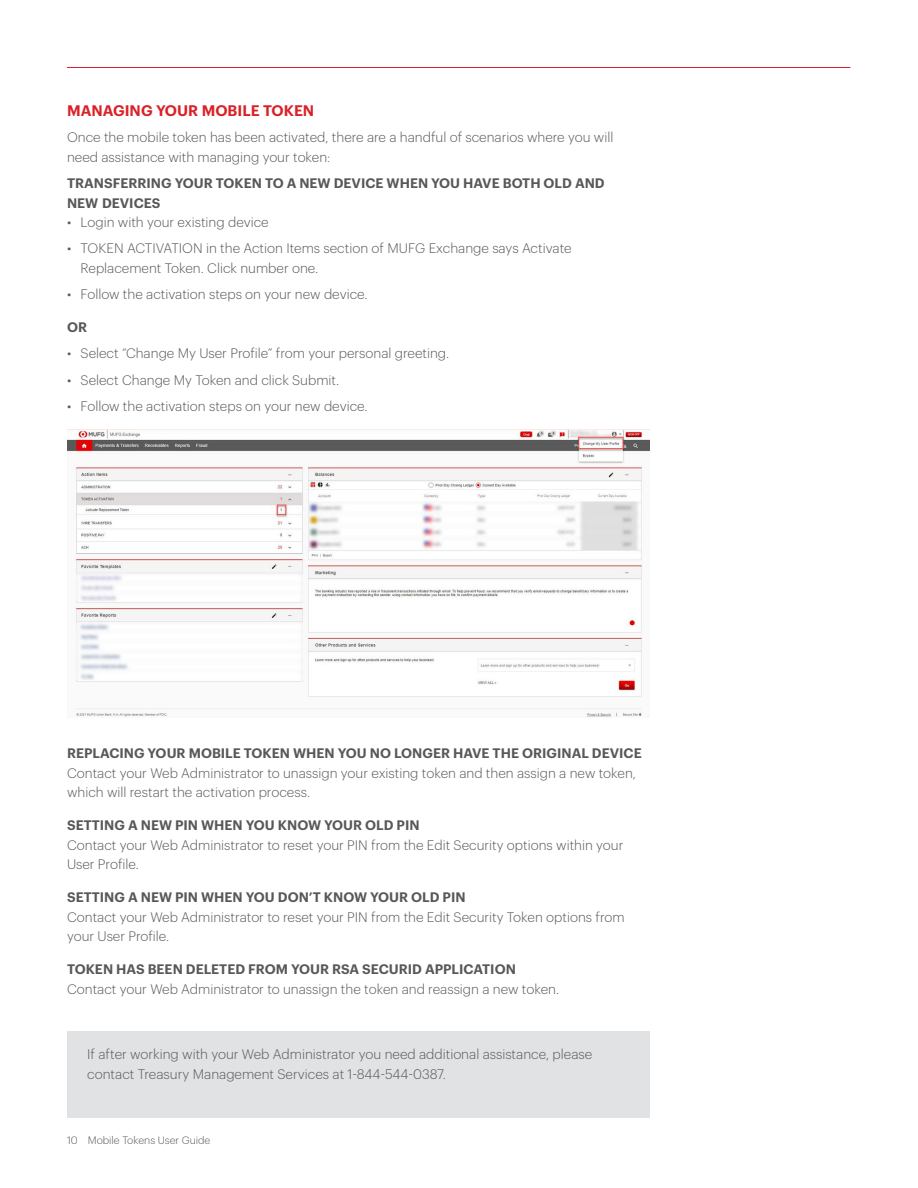
<style>
.page{position:relative;width:918px;height:1188px;background:#fff}
.page>*{position:absolute;margin:0;border:0;box-sizing:border-box;transform-origin:0 0}
.t1{font:600 15px "Graphik";color:#da2128}
.Body_Copy_9_13{font:300 13.5px/19.5px "Graphik";color:#57585a}
.Body_Copy_9_13_-_MORE_SPACE{font:300 13.5px/19.5px "Graphik";color:#57585a}
.Subheader{font:600 13.5px/19.5px "Graphik";color:#57585a}
.ParaStyle08_Leading_17_5_pts{font:600 13.5px "Graphik";color:#57585a}
.t2{font:300 10.5px "Graphik";color:#57585a}
</style>
<div class="page">
<hr style="left:67px;top:67px;width:783px;height:1px;background:#da2128">
<img style="left:67px;top:430px;width:583px;height:287px">
<div style="left:67px;top:1032px;width:583px;height:86px;background:#e1e2e4"></div>
<p class="t1" style="left:67px;top:99px;width:249px">MANAGING YOUR MOBILE TOKEN</p>
<p class="Body_Copy_9_13" style="left:67px;top:127px;width:548px">Once the mobile token has been activated, there are a handful of scenarios where you will need assistance with managing your token:</p>
<p class="Subheader" style="left:67px;top:172px;width:539px">TRANSFERRING YOUR TOKEN TO A NEW DEVICE WHEN YOU HAVE BOTH OLD AND<br>NEW DEVICES</p>
<p class="Body_Copy_9_13" style="left:67px;top:211px;width:203px">• Login with your existing device</p>
<p class="Body_Copy_9_13" style="left:81px;top:238px;width:493px;text-indent:-14px">• TOKEN ACTIVATION in the Action Items section of MUFG Exchange says Activate<br>Replacement Token. Click number one.</p>
<p class="Body_Copy_9_13" style="left:67px;top:283px;width:302px">• Follow the activation steps on your new device.</p>
<p class="ParaStyle08_Leading_17_5_pts" style="left:67px;top:317px;width:22px">OR</p>
<p class="Body_Copy_9_13" style="left:67px;top:343px;width:384px">• Select “Change My User Profile” from your personal greeting.</p>
<p class="Body_Copy_9_13" style="left:67px;top:369px;width:274px">• Select Change My Token and click Submit.</p>
<p class="Body_Copy_9_13" style="left:67px;top:395px;width:302px">• Follow the activation steps on your new device.</p>
<p class="Subheader" style="left:67px;top:742px;width:576px">REPLACING YOUR MOBILE TOKEN WHEN YOU NO LONGER HAVE THE ORIGINAL DEVICE</p>
<p class="Body_Copy_9_13_-_MORE_SPACE" style="left:67px;top:762px;width:570px">Contact your Web Administrator to unassign your existing token and then assign a new token, which will restart the activation process.</p>
<p class="Subheader" style="left:67px;top:814px;width:354px">SETTING A NEW PIN WHEN YOU KNOW YOUR OLD PIN</p>
<p class="Body_Copy_9_13_-_MORE_SPACE" style="left:67px;top:834px;width:558px">Contact your Web Administrator to reset your PIN from the Edit Security options within your<br>User Profile.</p>
<p class="Subheader" style="left:67px;top:886px;width:400px">SETTING A NEW PIN WHEN YOU DON’T KNOW YOUR OLD PIN</p>
<p class="Body_Copy_9_13_-_MORE_SPACE" style="left:67px;top:906px;width:559px">Contact your Web Administrator to reset your PIN from the Edit Security Token options from your User Profile.</p>
<p class="Subheader" style="left:67px;top:958px;width:450px">TOKEN HAS BEEN DELETED FROM YOUR RSA SECURID APPLICATION</p>
<p class="Body_Copy_9_13_-_MORE_SPACE" style="left:67px;top:978px;width:494px">Contact your Web Administrator to unassign the token and reassign a new token.</p>
<p class="Body_Copy_9_13" style="left:87px;top:1043px;width:506px">If after working with your Web Administrator you need additional assistance, please contact Treasury Management Services at 1-844-544-0387.</p>
<p class="t2" style="left:67px;top:1133px;width:145px">10 Mobile Tokens User Guide</p>
</div>
